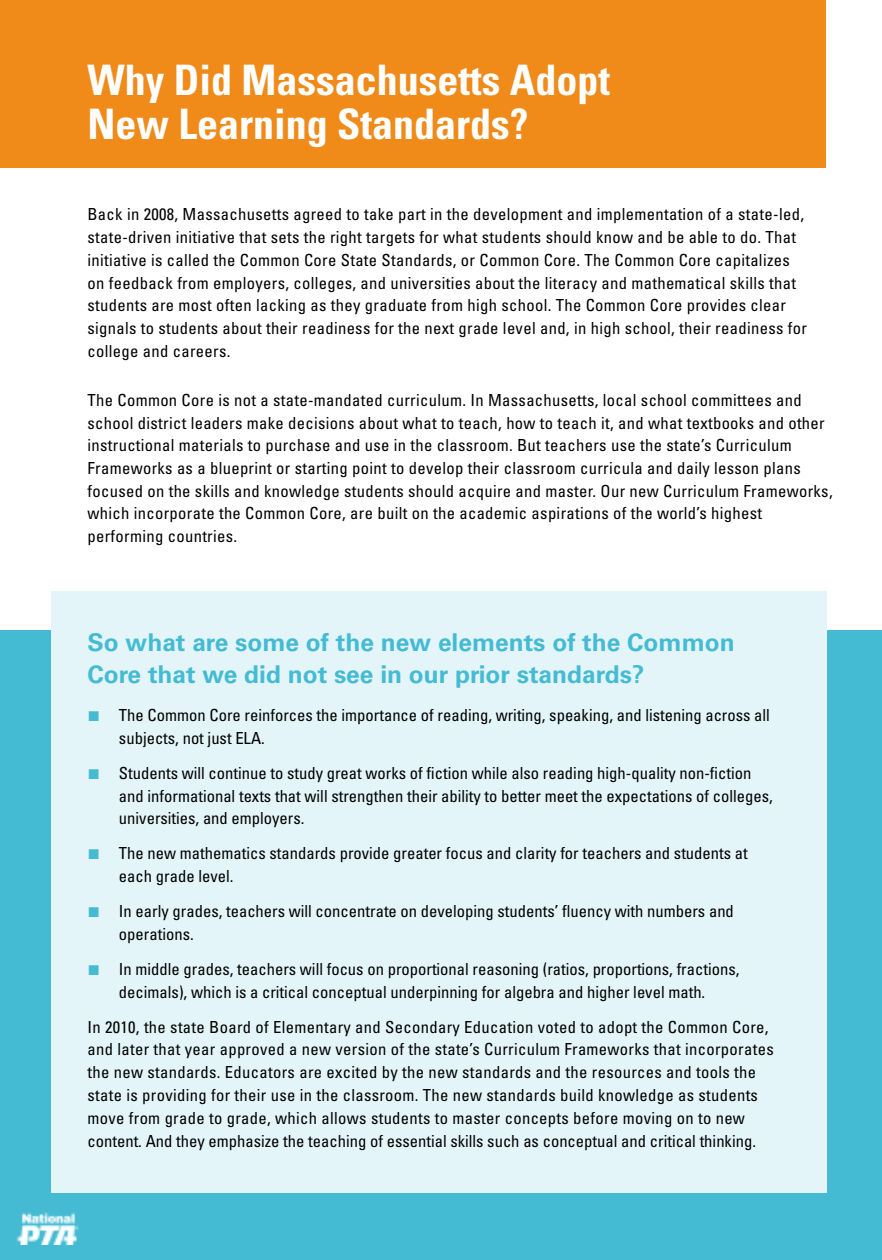
<style>
.page{position:relative;width:882px;height:1260px;background:#fff}
.page>*{position:absolute;margin:0;border:0;box-sizing:border-box;transform-origin:0 0}
.t1{font:700 condensed 42px/43.8px "Univers LT Std";color:#fff}
.t2{font:700 24.5px/31.5px "Univers LT Std";color:#45bbd3}
.t3{font:condensed 16.62px/22.8px "Univers LT Std";letter-spacing:.02em;color:#000}
.t4{font:condensed 16.62px/22.8px "Univers LT Std";color:#000}
.s1{font-family:"Arial";font-stretch:normal;font-size:21px;color:#45bbd3}
</style>
<div class="page">
<div style="left:0;top:630px;width:882px;height:630px;background:#45bbd3"></div>
<div style="left:0;top:0;width:826px;height:168px;background:#f08b1a"></div>
<img style="left:16px;top:1212px;width:63px;height:33px">
<div style="left:52px;top:591px;width:775px;height:602px;background:#e3f5f8"></div>
<h1 class="t1" style="left:87px;top:58px;width:524px">Why Did Massachusetts Adopt<br>New Learning Standards?</h1>
<p class="t3" style="left:87px;top:203px;width:721px">Back in 2008, Massachusetts agreed to take part in the development and implementation of a state-led, state-driven initiative that sets the right targets for what students should know and be able to do. That initiative is called the Common Core State Standards, or Common Core. The Common Core capitalizes on feedback from employers, colleges, and universities about the literacy and mathematical skills that students are most often lacking as they graduate from high school. The Common Core provides clear signals to students about their readiness for the next grade level and, in high school, their readiness for college and careers.</p>
<p class="t3" style="left:87px;top:388px;width:747px">The Common Core is not a state-mandated curriculum. In Massachusetts, local school committees and school district leaders make decisions about what to teach, how to teach it, and what textbooks and other instructional materials to purchase and use in the classroom. But teachers use the state’s Curriculum Frameworks as a blueprint or starting point to develop their classroom curricula and daily lesson plans focused on the skills and knowledge students should acquire and master. Our new Curriculum Frameworks, which incorporate the Common Core, are built on the academic aspirations of the world’s highest performing countries.</p>
<h2 class="t2" style="left:87px;top:627px;width:649px">So what are some of the new elements of the Common<br>Core that we did not see in our prior standards?</h2>
<p class="t4" style="left:119px;top:704px;width:652px;text-indent:-31px"><span class="s1">■</span> The Common Core reinforces the importance of reading, writing, speaking, and listening across all subjects, not just ELA.</p>
<p class="t4" style="left:119px;top:761px;width:655px;text-indent:-31px"><span class="s1">■</span> Students will continue to study great works of fiction while also reading high-quality non-fiction and informational texts that will strengthen their ability to better meet the expectations of colleges, universities, and employers.</p>
<p class="t4" style="left:119px;top:842px;width:630px;text-indent:-31px"><span class="s1">■</span> The new mathematics standards provide greater focus and clarity for teachers and students at each grade level.</p>
<p class="t4" style="left:119px;top:900px;width:616px;text-indent:-31px"><span class="s1">■</span> In early grades, teachers will concentrate on developing students’ fluency with numbers and operations.</p>
<p class="t4" style="left:87px;top:957px;width:653px;text-align:center"><span class="s1">■</span> In middle grades, teachers will focus on proportional reasoning (ratios, proportions, fractions, decimals), which is a critical conceptual underpinning for algebra and higher level math.</p>
<p class="t3" style="left:87px;top:1015px;width:688px">In 2010, the state Board of Elementary and Secondary Education voted to adopt the Common Core, and later that year approved a new version of the state’s Curriculum Frameworks that incorporates the new standards. Educators are excited by the new standards and the resources and tools the state is providing for their use in the classroom. The new standards build knowledge as students move from grade to grade, which allows students to master concepts before moving on to new content. And they emphasize the teaching of essential skills such as conceptual and critical thinking.</p>
</div>
